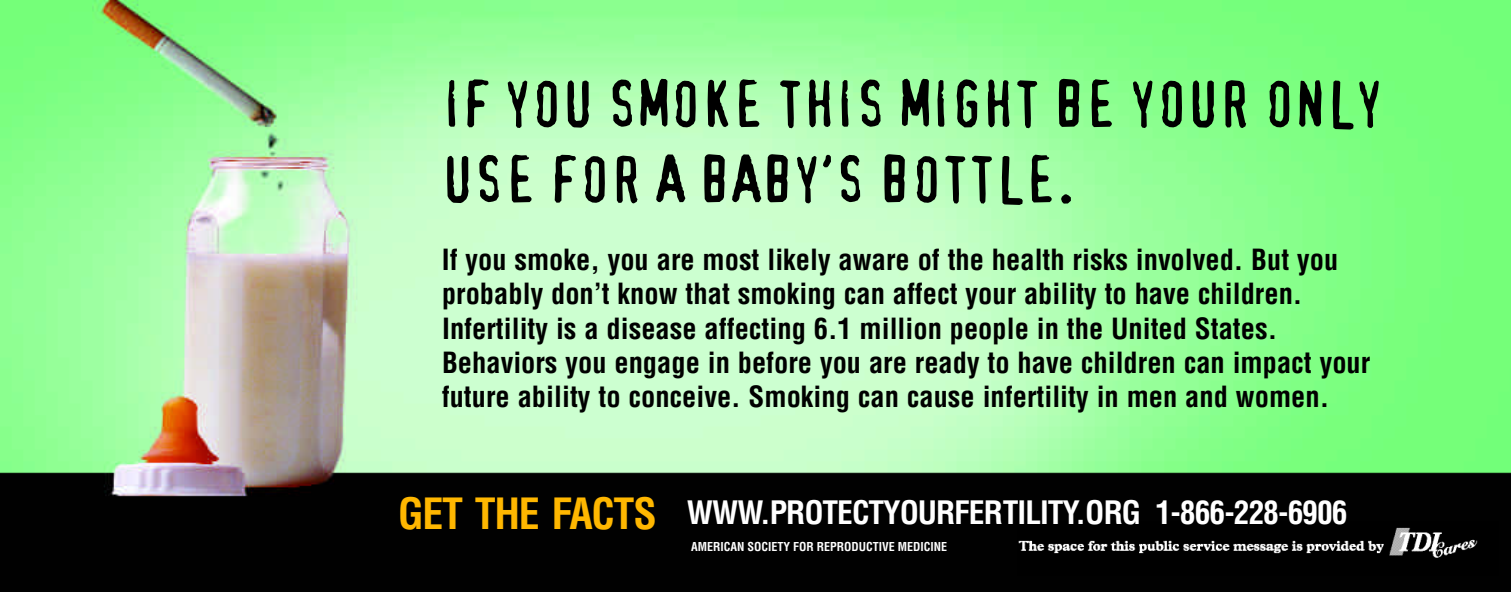
<style>
.page{position:relative;width:1512px;height:592px;background:#fff}
.page>*{position:absolute;margin:0;border:0;box-sizing:border-box;transform-origin:0 0}
.t1{font:63px/75.3px "Confidential";color:#000}
.t2{font:700 condensed 31.5px "Helvetica";letter-spacing:-.03em;color:#fff}
.t3{font:700 condensed 28.5px/34.2px "Helvetica";color:#000}
.t4{font:700 condensed 12px "Helvetica";color:#fff}
.s1{font-size:42px;color:#ffb700}
</style>
<div class="page">
<img style="left:0;top:0;width:1511px;height:592px">
<img style="left:1017px;top:521px;width:481px;height:38px">
<div style="left:1017px;top:559px;width:481px;height:16px;background:#000"></div>
<h1 class="t1" style="left:442px;top:71px;width:942px">IF YOU SMOKE THIS MIGHT BE YOUR ONLY<br>USE FOR A BABY’S BOTTLE.</h1>
<p class="t3" style="left:442px;top:245px;width:930px">If you smoke, you are most likely aware of the health risks involved. But you probably don’t know that smoking can affect your ability to have children.<br>Infertility is a disease affecting 6.1 million people in the United States.<br>Behaviors you engage in before you are ready to have children can impact your future ability to conceive. Smoking can cause infertility in men and women.</p>
<p class="t2" style="left:398px;top:501px;width:951px"><span class="s1">G E T T H E FACTS</span> W W W. P R O T E C T Y O U R F E RT I L I T Y.ORG 1-866-228-6906</p>
<p class="t4" style="left:691px;top:542px;width:258px">AMERICAN SOCIETY FOR REPRODUCTIVE MEDICINE</p>
</div>
